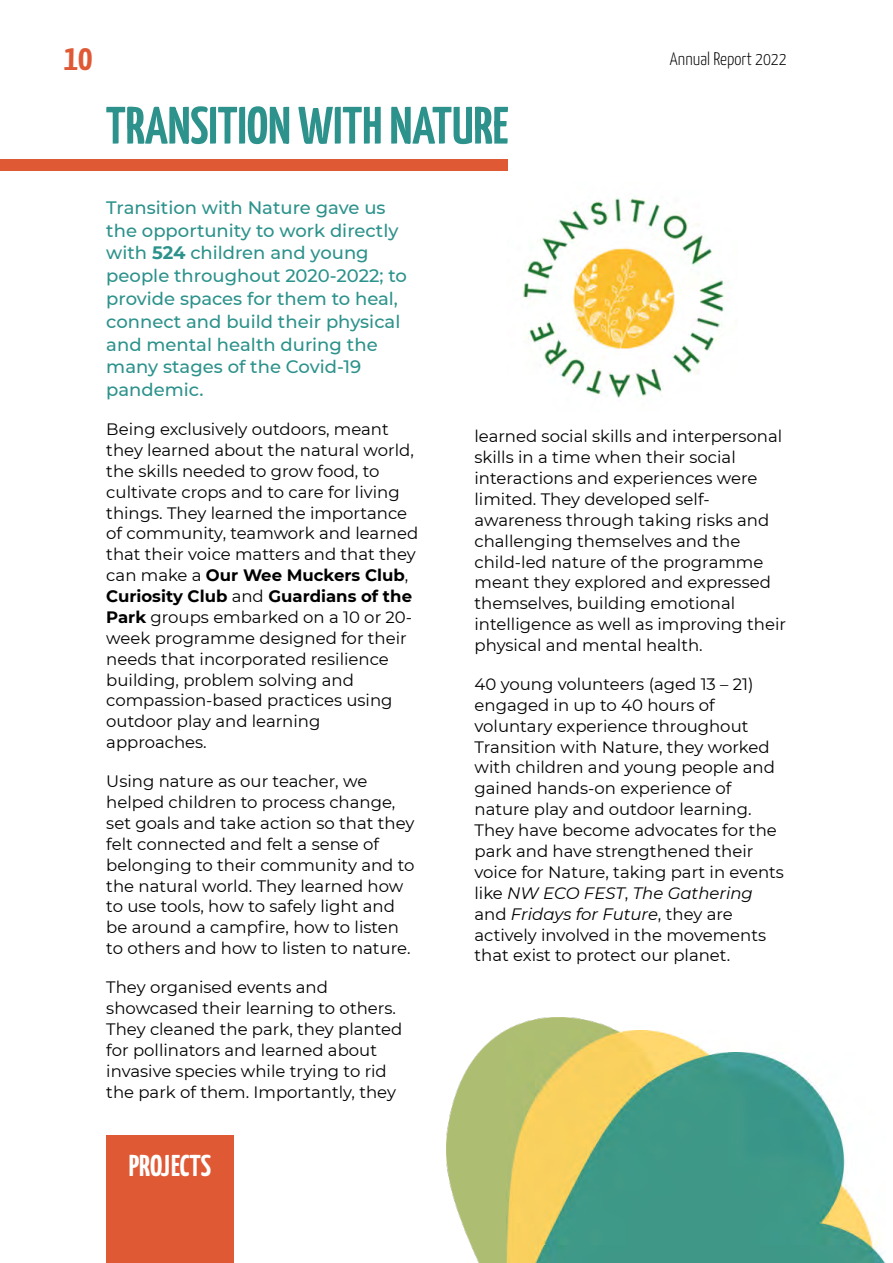
<style>
.page{position:relative;width:893px;height:1263px;background:#fff}
.page>*{position:absolute;margin:0;border:0;box-sizing:border-box;transform-origin:0 0}
.t1{font:700 52.5px "Yanone Kaffeesatz";color:#2c928b}
.t2{font:700 36px "Yanone Kaffeesatz";color:#e05935}
.t3{font:700 30px "Yanone Kaffeesatz";color:#fff}
.t4{font:500 18px/22.8px "Montserrat";color:#2c928b}
.t5{font:300 18px "Yanone Kaffeesatz";color:#000}
.t6{font:16.5px/20.9px "Montserrat";color:#000}
.s1{font-weight:700}
.s2{font-style:italic}
</style>
<div class="page">
<div style="left:106px;top:1135px;width:128px;height:128px;background:#e05935"></div>
<div style="left:0;top:159px;width:508px;height:12px;background:#e05935"></div>
<img style="left:522px;top:196px;width:202px;height:202px">
<img style="left:446px;top:1017px;width:218px;height:246px">
<img style="left:506px;top:1031px;width:201px;height:232px">
<img style="left:536px;top:1052px;width:349px;height:211px">
<h2 class="t2" style="left:64px;top:43px;width:30px">10</h2>
<p class="t5" style="left:670px;top:52px;width:118px">Annual Report 2022</p>
<h1 class="t1" style="left:106px;top:105px;width:404px">TRANSITION WITH NATURE</h1>
<p class="t4" style="left:106px;top:196px;width:302px">Transition with Nature gave us the opportunity to work directly with <span class="s1">524</span> children and young people throughout 2020-2022; to provide spaces for them to heal, connect and build their physical and mental health during the many stages of the Covid-19 pandemic.</p>
<p class="t6" style="left:106px;top:419px;width:313px">Being exclusively outdoors, meant they learned about the natural world, the skills needed to grow food, to cultivate crops and to care for living things. They learned the importance of community, teamwork and learned that their voice matters and that they can make a <span class="s1">Our Wee Muckers Club</span>, <span class="s1">Curiosity Club</span> and <span class="s1">Guardians of the Park</span> groups embarked on a 10 or 20- week programme designed for their needs that incorporated resilience building, problem solving and compassion-based practices using outdoor play and learning approaches.</p>
<p class="t6" style="left:106px;top:771px;width:310px">Using nature as our teacher, we helped children to process change, set goals and take action so that they felt connected and felt a sense of belonging to their community and to the natural world. They learned how to use tools, how to safely light and be around a campfire, how to listen to others and how to listen to nature.</p>
<p class="t6" style="left:106px;top:977px;width:297px">They organised events and showcased their learning to others.<br>They cleaned the park, they planted for pollinators and learned about invasive species while trying to rid the park of them. Importantly, they</p>
<h3 class="t3" style="left:129px;top:1154px;width:84px">PROJECTS</h3>
<p class="t6" style="left:474px;top:426px;width:313px">learned social skills and interpersonal skills in a time when their social interactions and experiences were limited. They developed self&shy;awareness through taking risks and challenging themselves and the child-led nature of the programme meant they explored and expressed themselves, building emotional intelligence as well as improving their physical and mental health.</p>
<p class="t6" style="left:474px;top:674px;width:311px">40 young volunteers (aged 13 – 21) engaged in up to 40 hours of voluntary experience throughout Transition with Nature, they worked with children and young people and gained hands-on experience of nature play and outdoor learning.<br>They have become advocates for the park and have strengthened their voice for Nature, taking part in events like <span class="s2">NW ECO FEST</span>, <span class="s2">The Gathering </span>and <span class="s2">Fridays for Future</span>, they are actively involved in the movements that exist to protect our planet.</p>
</div>
